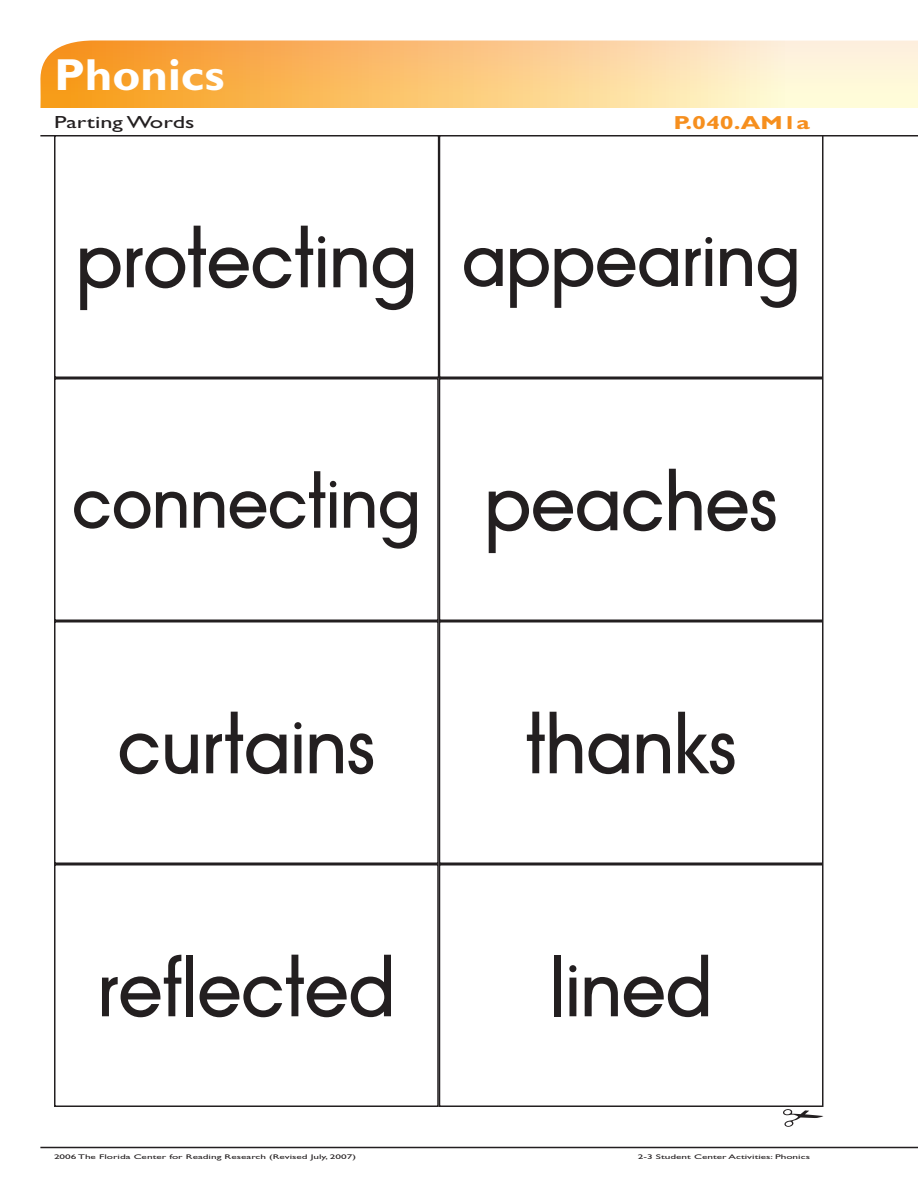
<style>
.page{position:relative;width:918px;height:1188px;background:#fff}
.page>*{position:absolute;margin:0;border:0;box-sizing:border-box;transform-origin:0 0}
.t1{font:72px "Avant Garde Medium Modified";color:#231f20}
.t2{font:69px "Avant Garde Medium Modified";color:#231f20}
.t3{font:66px "Avant Garde Medium Modified";color:#231f20}
.t4{font:700 45px "Gill Sans MT Modified";color:#fff;scale:1.05 1}
.t5{font:700 18.9px "Gill Sans MT Modified";color:#f68f1e;scale:1.33 1}
.t6{font:17.55px "Gill Sans MT Modified";color:#231f20;scale:1.39 1}
.t7{font:6.75px "Gill Sans MT Modified";color:#231f20;scale:1.67 1}
</style>
<div class="page">
<hr style="left:40px;top:1147px;width:878px;height:1px;background:#231f20">
<hr style="left:40px;top:135px;width:878px;height:1px;background:#231f20">
<svg style="left:40px;top:40px;width:878px;height:68px;background:#fbcb84"></svg>
<div style="left:54px;top:135px;width:385px;height:243px;border:2px solid #231f20"></div>
<div style="left:439px;top:135px;width:385px;height:243px;border:2px solid #231f20"></div>
<div style="left:54px;top:378px;width:385px;height:243px;border:2px solid #231f20"></div>
<div style="left:439px;top:378px;width:385px;height:243px;border:2px solid #231f20"></div>
<div style="left:54px;top:621px;width:385px;height:243px;border:2px solid #231f20"></div>
<div style="left:439px;top:621px;width:385px;height:243px;border:2px solid #231f20"></div>
<div style="left:54px;top:864px;width:385px;height:243px;border:2px solid #231f20"></div>
<div style="left:439px;top:864px;width:385px;height:243px;border:2px solid #231f20"></div>
<svg style="left:783px;top:1109px;width:41px;height:18px"></svg>
<h3 class="t4" style="left:54px;top:48px;width:164px">Phonics</h3>
<p class="t6" style="left:54px;top:112px;width:103px">Parting Words</p>
<p class="t5" style="left:674px;top:111px;width:104px">P.040.AM1a</p>
<p class="t1" style="left:76px;top:218px;width:342px">protecting</p>
<p class="t2" style="left:462px;top:220px;width:340px">appearing</p>
<p class="t3" style="left:72px;top:464px;width:350px">connecting</p>
<p class="t1" style="left:485px;top:461px;width:294px">peaches</p>
<p class="t1" style="left:118px;top:704px;width:259px">curtains</p>
<p class="t1" style="left:526px;top:704px;width:212px">thanks</p>
<p class="t1" style="left:98px;top:947px;width:299px">reflected</p>
<p class="t1" style="left:550px;top:947px;width:163px">lined</p>
<p class="t7" style="left:54px;top:1153px;width:182px">2006 The Florida Center for Reading Research (Revised July, 2007)</p>
<p class="t7" style="left:638px;top:1153px;width:105px">2-3 Student Center Activities: Phonics</p>
</div>
